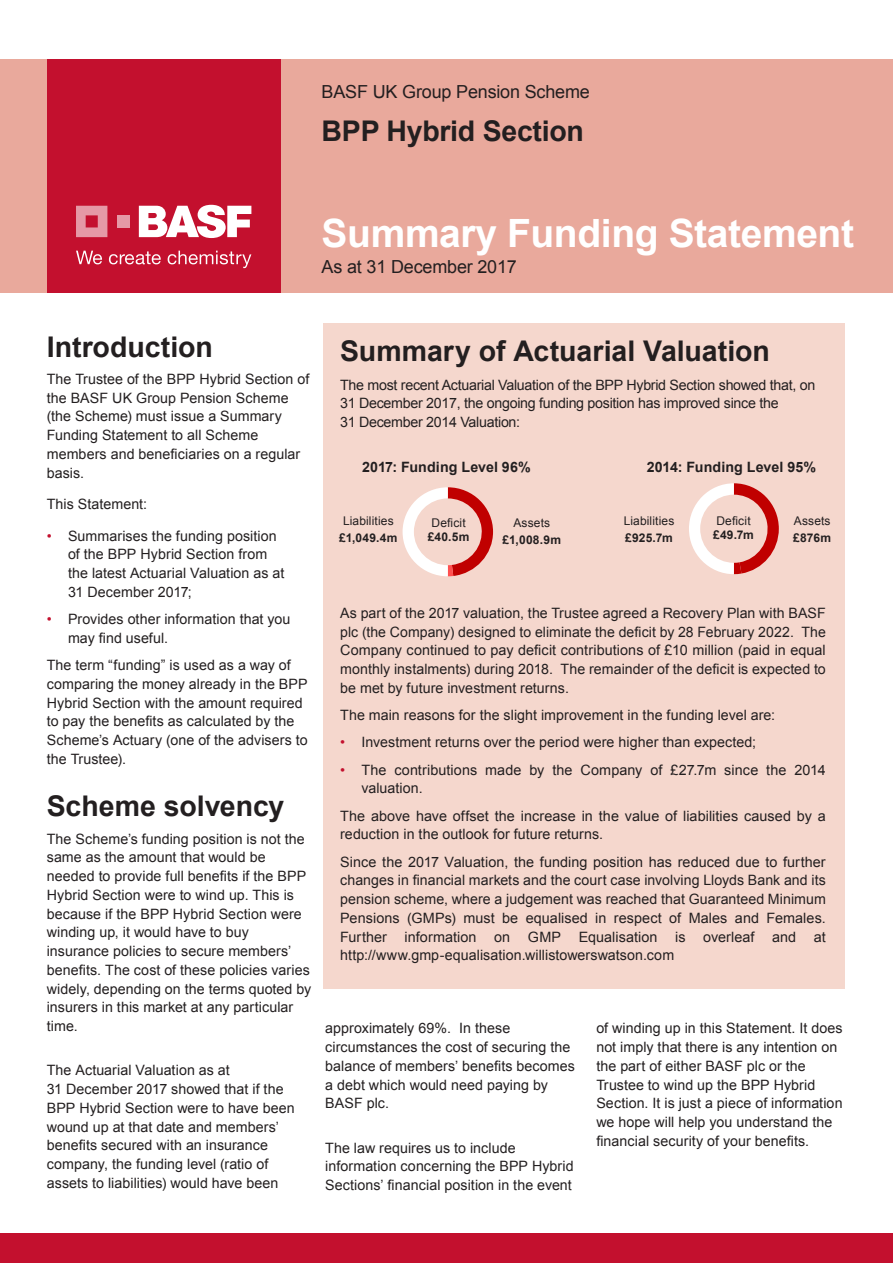
<style>
.page{position:relative;width:893px;height:1263px;background:#fff}
.page>*{position:absolute;margin:0;border:0;box-sizing:border-box;transform-origin:0 0}
._03_Document_Title{font:700 39px "Arial";letter-spacing:-.01em;color:#fff}
._04_Copy_Header{font:700 28.5px "Arial";color:#231f20}
._02_Section_title{font:700 28.5px "Arial";letter-spacing:-.01em;color:#231f20}
._01_Scheme_title{font:18px "Arial";letter-spacing:-.01em;color:#231f20}
.t1{font:14.25px/18.8px "Arial";letter-spacing:.005em;color:#231f20}
.t2{font:14.25px/18.8px "Arial";letter-spacing:-.02em;color:#231f20}
.Body{font:700 14.25px "Arial";letter-spacing:.005em;color:#231f20}
.Body-2{font:12px "Arial";letter-spacing:.01em;color:#231f20}
.Body-3{font:700 12px "Arial";letter-spacing:.025em;color:#231f20}
.s1{color:#c3102e}
</style>
<div class="page">
<div style="left:0;top:60px;width:893px;height:233px;background:#e9a99c"></div>
<div style="left:47px;top:60px;width:234px;height:233px;background:#c3102e"></div>
<svg style="left:76px;top:206px;width:31px;height:31px"></svg>
<div style="left:117px;top:215px;width:12px;height:12px;background:#e599a6"></div>
<svg style="left:139px;top:205px;width:112px;height:33px"></svg>
<svg style="left:76px;top:251px;width:26px;height:13px"></svg>
<svg style="left:109px;top:251px;width:52px;height:13px"></svg>
<svg style="left:168px;top:251px;width:83px;height:17px"></svg>
<div style="left:323px;top:323px;width:522px;height:666px;background:#f5d7cd"></div>
<div style="left:0;top:1233px;width:893px;height:30px;background:#c3102e"></div>
<svg style="left:689px;top:483px;width:90px;height:91px"></svg>
<svg style="left:403px;top:487px;width:90px;height:89px"></svg>
<p class="_01_Scheme_title" style="left:322px;top:79px;width:270px">BASF UK Group Pension Scheme</p>
<p class="_02_Section_title" style="left:322px;top:111px;width:264px">BPP Hybrid Section</p>
<p class="_03_Document_Title" style="left:322px;top:206px;width:534px">Summary Funding Statement</p>
<p class="_01_Scheme_title" style="left:322px;top:254px;width:197px">As at 31 December 2017</p>
<p class="_04_Copy_Header" style="left:47px;top:326px;width:168px">Introduction</p>
<p class="t1" style="left:47px;top:369px;width:264px">The Trustee of the BPP Hybrid Section of the BASF UK Group Pension Scheme (the Scheme) must issue a Summary<br>Funding Statement to all Scheme members and beneficiaries on a regular basis.</p>
<p class="t1" style="left:47px;top:495px;width:102px">This Statement:</p>
<p class="t1" style="left:68px;top:526px;width:218px;text-indent:-21px"><span class="s1">•</span> Summarises the funding position of the BPP Hybrid Section from the latest Actuarial Valuation as at<br>31 December 2017;</p>
<p class="t1" style="left:68px;top:610px;width:224px;text-indent:-21px"><span class="s1">•</span> Provides other information that you may find useful.</p>
<p class="t1" style="left:47px;top:656px;width:262px">The term “funding” is used as a way of comparing the money already in the BPP Hybrid Section with the amount required to pay the benefits as calculated by the Scheme’s Actuary (one of the advisers to the Trustee).</p>
<p class="_04_Copy_Header" style="left:47px;top:786px;width:239px">Scheme solvency</p>
<p class="t1" style="left:47px;top:829px;width:266px">The Scheme’s funding position is not the same as the amount that would be needed to provide full benefits if the BPP Hybrid Section were to wind up. This is because if the BPP Hybrid Section were winding up, it would have to buy insurance policies to secure members’ benefits. The cost of these policies varies widely, depending on the terms quoted by insurers in this market at any particular time.</p>
<p class="t1" style="left:47px;top:1061px;width:249px">The Actuarial Valuation as at<br>31 December 2017 showed that if the BPP Hybrid Section were to have been wound up at that date and members’ benefits secured with an insurance company, the funding level (ratio of assets to liabilities) would have been</p>
<p class="_04_Copy_Header" style="left:340px;top:331px;width:431px">Summary of Actuarial Valuation</p>
<p class="t2" style="left:340px;top:375px;width:477px">The most recent Actuarial Valuation of the BPP Hybrid Section showed that, on<br>31 December 2017, the ongoing funding position has improved since the<br>31 December 2014 Valuation:</p>
<p class="Body" style="left:362px;top:457px;width:170px">2017: Funding Level 96%</p>
<p class="Body" style="left:647px;top:457px;width:171px">2014: Funding Level 95%</p>
<p class="Body-2" style="left:343px;top:513px;width:52px">Liabilities</p>
<p class="Body-3" style="left:339px;top:529px;width:60px">£1,049.4m</p>
<p class="Body-2" style="left:431px;top:514px;width:36px">Deficit</p>
<p class="Body-3" style="left:428px;top:528px;width:43px">£40.5m</p>
<p class="Body-2" style="left:513px;top:515px;width:38px">Assets</p>
<p class="Body-3" style="left:502px;top:531px;width:60px">£1,008.9m</p>
<p class="Body-2" style="left:624px;top:513px;width:52px">Liabilities</p>
<p class="Body-3" style="left:625px;top:529px;width:49px">£925.7m</p>
<p class="Body-2" style="left:716px;top:512px;width:36px">Deficit</p>
<p class="Body-3" style="left:713px;top:526px;width:42px">£49.7m</p>
<p class="Body-2" style="left:794px;top:513px;width:38px">Assets</p>
<p class="Body-3" style="left:793px;top:529px;width:39px">£876m</p>
<p class="t1" style="left:340px;top:603px;width:487px;text-align:justify">As part of the 2017 valuation, the Trustee agreed a Recovery Plan with BASF plc (the Company) designed to eliminate the deficit by 28 February 2022. The Company continued to pay deficit contributions of £10 million (paid in equal monthly instalments) during 2018. The remainder of the deficit is expected to be met by future investment returns.</p>
<p class="t1" style="left:340px;top:706px;width:436px">The main reasons for the slight improvement in the funding level are:</p>
<p class="t1" style="left:340px;top:733px;width:417px"><span class="s1">•</span> Investment returns over the period were higher than expected;</p>
<p class="t1" style="left:361px;top:760px;width:466px;text-indent:-21px"><span class="s1">•</span> The contributions made by the Company of £27.7m since the 2014 valuation.</p>
<p class="t1" style="left:340px;top:806px;width:487px">The above have offset the increase in the value of liabilities caused by a reduction in the outlook for future returns.</p>
<p class="t1" style="left:340px;top:852px;width:487px;text-align:justify">Since the 2017 Valuation, the funding position has reduced due to further changes in financial markets and the court case involving Lloyds Bank and its pension scheme, where a judgement was reached that Guaranteed Minimum Pensions (GMPs) must be equalised in respect of Males and Females.<br>Further information on GMP Equalisation is overleaf and at http://www.gmp-equalisation.willistowerswatson.com</p>
<p class="t1" style="left:325px;top:1019px;width:251px">approximately 69%. In these circumstances the cost of securing the balance of members’ benefits becomes a debt which would need paying by<br>BASF plc.</p>
<p class="t1" style="left:325px;top:1138px;width:250px">The law requires us to include information concerning the BPP Hybrid<br>Sections’ financial position in the event</p>
<p class="t1" style="left:596px;top:1019px;width:248px">of winding up in this Statement. It does not imply that there is any intention on the part of either BASF plc or the Trustee to wind up the BPP Hybrid Section. It is just a piece of information we hope will help you understand the financial security of your benefits.</p>
</div>
